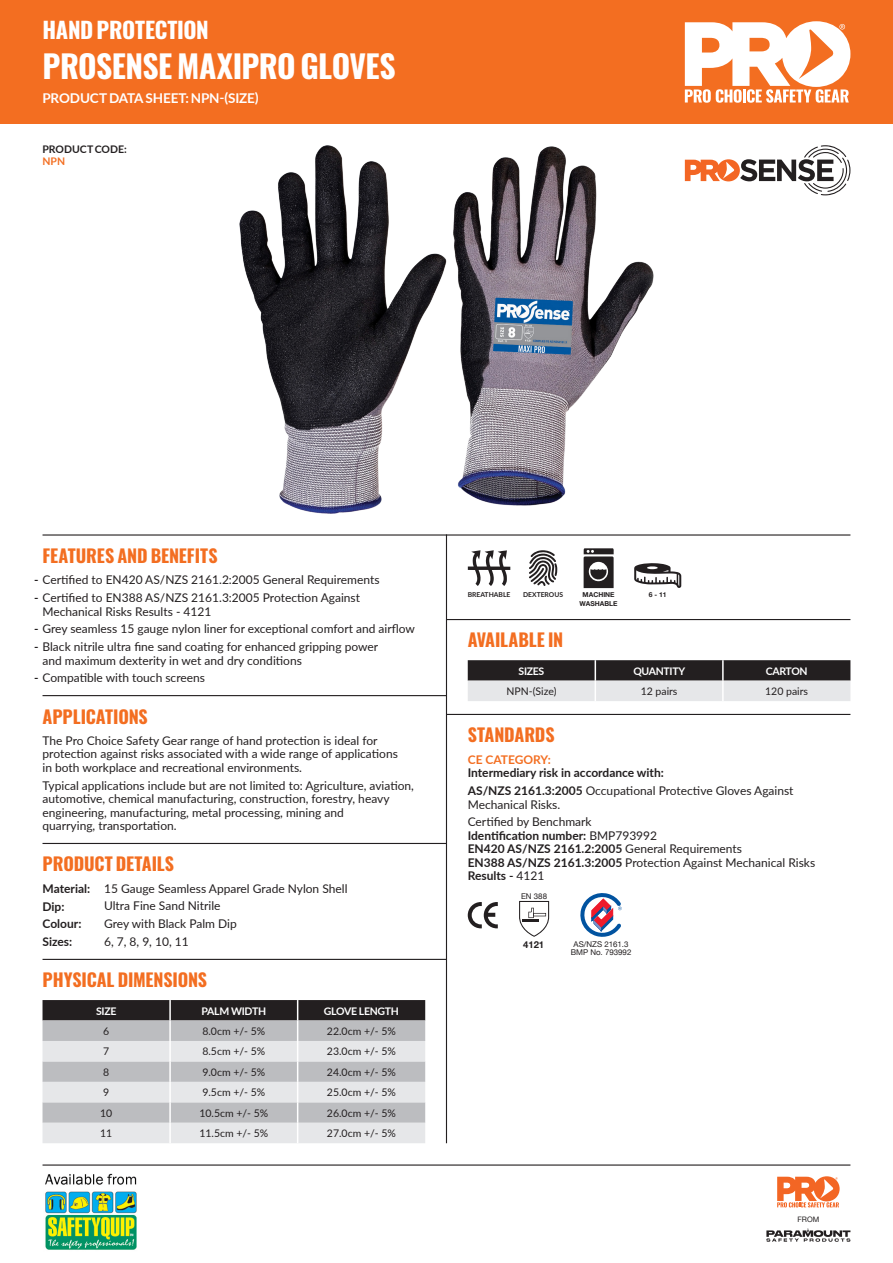
<style>
.page{position:relative;width:893px;height:1263px;background:#fff}
.page>*{position:absolute;margin:0;border:0;box-sizing:border-box;transform-origin:0 0}
.t1{font:700 31.65px "Oswald";letter-spacing:-.015em;color:#fff}
.t2{font:700 22.5px "Oswald";letter-spacing:-.015em;color:#fff}
.t3{font:700 18px "Oswald";letter-spacing:-.005em;color:#f36e21}
.t4{font:700 13.5px "Lato";letter-spacing:-.01em;color:#fff}
.t5{font:12px/13.5px "Lato";color:#231f20}
.t6{font:700 12px/13.5px "Lato";color:#231f20}
.t7{font:10.5px "Lato";color:#231f20}
.t8{font:700 10.5px "Lato";letter-spacing:-.03em;color:#fff}
.t9{font:700 10.5px/11.7px "Lato";color:#231f20}
.t10{font:700 9.45px "Helvetica Neue";color:#231f20}
.t11{font:7.95px/7.9px "Helvetica Neue";color:#231f20;text-align:center}
.t12{font:7.5px "Helvetica Neue";color:#231f20}
.t13{font:700 6.75px "Lato";color:#231f20}
.t14{font:700 6.75px "Helvetica Neue";color:#231f20}
.s1{color:#f36e21}
.s2{font-weight:700}
</style>
<div class="page">
<hr style="left:43px;top:1164px;width:807px;height:1px;background:#231f20">
<svg style="left:777px;top:1176px;width:63px;height:31px"></svg>
<svg style="left:766px;top:1228px;width:84px;height:14px"></svg>
<div style="left:0;top:0;width:893px;height:124px;background:#f36e21"></div>
<svg style="left:685px;top:21px;width:165px;height:82px"></svg>
<svg style="left:468px;top:660px;width:382px;height:41px;background:#868586"></svg>
<hr style="left:722px;top:681px;width:2px;height:20px;background:#fff">
<hr style="left:722px;top:660px;width:2px;height:21px;background:#fff">
<hr style="left:446px;top:714px;width:404px;height:1px;background:#231f20">
<svg style="left:519px;top:901px;width:30px;height:36px"></svg>
<hr style="left:43px;top:534px;width:807px;height:2px;background:#231f20">
<hr style="left:446px;top:534px;width:1px;height:609px;background:#231f20">
<svg style="left:468px;top:902px;width:30px;height:26px"></svg>
<hr style="left:43px;top:843px;width:403px;height:1px;background:#231f20">
<hr style="left:43px;top:695px;width:403px;height:1px;background:#231f20">
<svg style="left:468px;top:550px;width:42px;height:36px"></svg>
<svg style="left:529px;top:550px;width:28px;height:36px"></svg>
<hr style="left:446px;top:619px;width:404px;height:1px;background:#231f20">
<svg style="left:580px;top:893px;width:42px;height:44px"></svg>
<svg style="left:634px;top:563px;width:47px;height:25px"></svg>
<svg style="left:584px;top:548px;width:30px;height:40px"></svg>
<svg style="left:43px;top:1000px;width:382px;height:143px;background:#b9b9bb"></svg>
<hr style="left:43px;top:959px;width:403px;height:1px;background:#231f20">
<svg style="left:685px;top:145px;width:165px;height:50px"></svg>
<img style="left:239px;top:145px;width:415px;height:368px">
<img style="left:45px;top:1173px;width:92px;height:77px">
<p class="t2" style="left:43px;top:19px;width:168px">HAND PROTECTION</p>
<p class="t1" style="left:43px;top:50px;width:355px">PROSENSE MAXIPRO GLOVES</p>
<p class="t4" style="left:43px;top:88px;width:218px">PRODUCT DATA SHEET: NPN-(SIZE)</p>
<p class="t9" style="left:43px;top:143px;width:86px">PRODUCT CODE:<br><span class="s1">NPN</span></p>
<p class="t3" style="left:43px;top:546px;width:177px">FEATURES AND BENEFITS</p>
<p class="t5" style="left:34px;top:573px;width:347px"><span class="s2">-</span> Certified to EN420 AS/NZS 2161.2:2005 General Requirements</p>
<p class="t5" style="left:43px;top:590px;width:319px;text-indent:-9px"><span class="s2">-</span> Certified to EN388 AS/NZS 2161.3:2005 Protection Against<br>Mechanical Risks Results - 4121</p>
<p class="t5" style="left:34px;top:622px;width:382px"><span class="s2">-</span> Grey seamless 15 gauge nylon liner for exceptional comfort and airflow</p>
<p class="t5" style="left:43px;top:639px;width:337px;text-indent:-9px"><span class="s2">-</span> Black nitrile ultra fine sand coating for enhanced gripping power and maximum dexterity in wet and dry conditions</p>
<p class="t5" style="left:34px;top:671px;width:173px"><span class="s2">-</span> Compatible with touch screens</p>
<p class="t3" style="left:43px;top:707px;width:107px">APPLICATIONS</p>
<p class="t5" style="left:43px;top:733px;width:357px">The Pro Choice Safety Gear range of hand protection is ideal for protection against risks associated with a wide range of applications in both workplace and recreational environments.</p>
<p class="t5" style="left:43px;top:778px;width:373px">Typical applications include but are not limited to: Agriculture, aviation, automotive, chemical manufacturing, construction, forestry, heavy engineering, manufacturing, metal processing, mining and<br>quarrying, transportation.</p>
<p class="t3" style="left:43px;top:855px;width:133px">PRODUCT DETAILS</p>
<p class="t6" style="left:43px;top:881px;width:49px">Material:</p>
<p class="t6" style="left:43px;top:899px;width:23px">Dip:</p>
<p class="t6" style="left:43px;top:917px;width:40px">Colour:</p>
<p class="t6" style="left:43px;top:934px;width:31px">Sizes:</p>
<p class="t5" style="left:104px;top:881px;width:245px">15 Gauge Seamless Apparel Grade Nylon Shell</p>
<p class="t5" style="left:104px;top:899px;width:118px">Ultra Fine Sand Nitrile</p>
<p class="t5" style="left:104px;top:916px;width:134px">Grey with Black Palm Dip</p>
<p class="t5" style="left:104px;top:934px;width:86px">6, 7, 8, 9, 10, 11</p>
<p class="t3" style="left:43px;top:970px;width:166px">PHYSICAL DIMENSIONS</p>
<p class="t8" style="left:96px;top:1003px;width:22px">SIZE</p>
<p class="t8" style="left:202px;top:1003px;width:66px">PALM WIDTH</p>
<p class="t8" style="left:324px;top:1003px;width:77px">GLOVE LENGTH</p>
<p class="t7" style="left:103px;top:1024px;width:8px">6</p>
<p class="t7" style="left:202px;top:1024px;width:64px">8.0cm +/- 5%</p>
<p class="t7" style="left:327px;top:1024px;width:70px">22.0cm +/- 5%</p>
<p class="t7" style="left:103px;top:1044px;width:8px">7</p>
<p class="t7" style="left:202px;top:1044px;width:64px">8.5cm +/- 5%</p>
<p class="t7" style="left:327px;top:1044px;width:70px">23.0cm +/- 5%</p>
<p class="t7" style="left:103px;top:1064px;width:8px">8</p>
<p class="t7" style="left:202px;top:1064px;width:64px">9.0cm +/- 5%</p>
<p class="t7" style="left:327px;top:1064px;width:70px">24.0cm +/- 5%</p>
<p class="t7" style="left:103px;top:1085px;width:8px">9</p>
<p class="t7" style="left:202px;top:1085px;width:64px">9.5cm +/- 5%</p>
<p class="t7" style="left:327px;top:1085px;width:70px">25.0cm +/- 5%</p>
<p class="t7" style="left:100px;top:1105px;width:14px">10</p>
<p class="t7" style="left:199px;top:1105px;width:70px">10.5cm +/- 5%</p>
<p class="t7" style="left:327px;top:1105px;width:70px">26.0cm +/- 5%</p>
<p class="t7" style="left:100px;top:1126px;width:14px">11</p>
<p class="t7" style="left:199px;top:1126px;width:70px">11.5cm +/- 5%</p>
<p class="t7" style="left:327px;top:1126px;width:70px">27.0cm +/- 5%</p>
<p class="t13" style="left:468px;top:590px;width:44px">BREATHABLE</p>
<p class="t13" style="left:523px;top:590px;width:41px">DEXTEROUS</p>
<p class="t14" style="left:583px;top:589px;width:34px">MACHINE</p>
<p class="t14" style="left:649px;top:589px;width:19px">6 - 11</p>
<p class="t14" style="left:580px;top:598px;width:39px">WASHABLE</p>
<p class="t3" style="left:468px;top:631px;width:97px">AVAILABLE IN</p>
<p class="t8" style="left:519px;top:663px;width:27px">SIZES</p>
<p class="t8" style="left:633px;top:663px;width:53px">QUANTITY</p>
<p class="t8" style="left:766px;top:663px;width:43px">CARTON</p>
<p class="t7" style="left:507px;top:684px;width:51px">NPN-(Size)</p>
<p class="t7" style="left:641px;top:684px;width:38px">12 pairs</p>
<p class="t7" style="left:765px;top:684px;width:44px">120 pairs</p>
<p class="t3" style="left:468px;top:726px;width:88px">STANDARDS</p>
<p class="t6" style="left:468px;top:752px;width:198px"><span class="s1">CE CATEGORY:<br></span>Intermediary risk in accordance with:</p>
<p class="t5" style="left:468px;top:783px;width:327px"><span class="s2">AS/NZS 2161.3:2005</span> Occupational Protective Gloves Against<br>Mechanical Risks.</p>
<p class="t5" style="left:468px;top:815px;width:349px">Certified by Benchmark<br><span class="s2">Identification number:</span> BMP793992<br><span class="s2">EN420 AS/NZS 2161.2:2005</span> General Requirements<br><span class="s2">EN388 AS/NZS 2161.3:2005</span> Protection Against Mechanical Risks <span class="s2">Results -</span> 4121</p>
<p class="t11" style="left:521px;top:892px;width:27px">EN 388</p>
<p class="t10" style="left:523px;top:937px;width:23px">4121</p>
<p class="t11" style="left:571px;top:941px;width:62px">AS/NZS 2161.3<br>BMP No. 793992</p>
<p class="t12" style="left:797px;top:1213px;width:24px">FROM</p>
</div>
